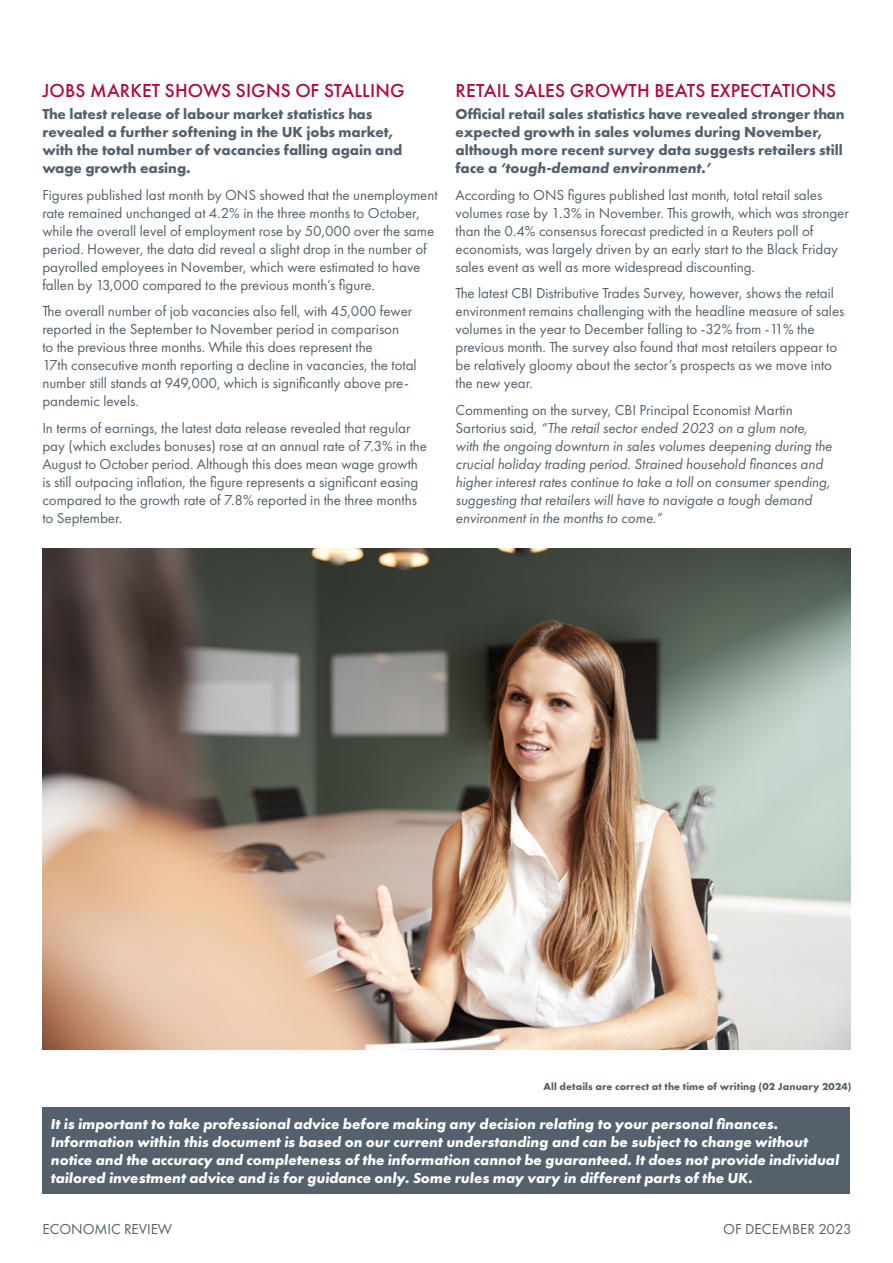
<style>
.page{position:relative;width:893px;height:1263px;background:#fff}
.page>*{position:absolute;margin:0;border:0;box-sizing:border-box;transform-origin:0 0}
.t1{font:500 19.5px "Futura PT";letter-spacing:.005em;color:#ae0a3b}
.t2{font:15px/18px "Futura PT";letter-spacing:-.005em;color:#54616c}
.t3{font:italic 700 15px/18px "Futura PT";letter-spacing:-.005em;color:#fff}
.t4{font:italic 15px/18px "Futura PT";letter-spacing:-.005em;color:#54616c}
.t5{font:700 15px/18px "Futura PT";letter-spacing:-.005em;color:#54616c}
.t6{font:700 10.5px "Futura PT";letter-spacing:.01em;color:#54616c}
.s1{font-style:italic}
.s2{font-style:normal}
</style>
<div class="page">
<div style="left:42px;top:1107px;width:808px;height:87px;background:#54616c"></div>
<img style="left:42px;top:549px;width:808px;height:500px">
<h1 class="t1" style="left:42px;top:79px;width:364px">JOBS MARKET SHOWS SIGNS OF STALLING</h1>
<p class="t5" style="left:42px;top:105px;width:362px">The latest release of labour market statistics has revealed a further softening in the UK jobs market, with the total number of vacancies falling again and wage growth easing.</p>
<p class="t2" style="left:42px;top:186px;width:397px">Figures published last month by ONS showed that the unemployment rate remained unchanged at 4.2% in the three months to October, while the overall level of employment rose by 50,000 over the same period. However, the data did reveal a slight drop in the number of payrolled employees in November, which were estimated to have fallen by 13,000 compared to the previous month’s figure.</p>
<p class="t2" style="left:42px;top:302px;width:376px">The overall number of job vacancies also fell, with 45,000 fewer reported in the September to November period in comparison<br>to the previous three months. While this does represent the<br>17th consecutive month reporting a decline in vacancies, the total number still stands at 949,000, which is significantly above pre&shy;pandemic levels.</p>
<p class="t2" style="left:42px;top:419px;width:386px">In terms of earnings, the latest data release revealed that regular pay (which excludes bonuses) rose at an annual rate of 7.3% in the August to October period. Although this does mean wage growth is still outpacing inflation, the figure represents a significant easing compared to the growth rate of 7.8% reported in the three months to September.</p>
<h1 class="t1" style="left:456px;top:79px;width:382px">RETAIL SALES GROWTH BEATS EXPECTATIONS</h1>
<p class="t5" style="left:455px;top:105px;width:391px">Official retail sales statistics have revealed stronger than expected growth in sales volumes during November, although more recent survey data suggests retailers still face a <span class="s1">‘tough-demand environment.’</span></p>
<p class="t2" style="left:455px;top:186px;width:395px">According to ONS figures published last month, total retail sales volumes rose by 1.3% in November. This growth, which was stronger than the 0.4% consensus forecast predicted in a Reuters poll of economists, was largely driven by an early start to the Black Friday sales event as well as more widespread discounting.</p>
<p class="t2" style="left:455px;top:284px;width:390px">The latest CBI Distributive Trades Survey, however, shows the retail environment remains challenging with the headline measure of sales volumes in the year to December falling to -32% from -11% the previous month. The survey also found that most retailers appear to be relatively gloomy about the sector’s prospects as we move into the new year.</p>
<p class="t4" style="left:455px;top:401px;width:378px"><span class="s2">Commenting on the survey, CBI Principal Economist Martin Sartorius said,</span> “The retail sector ended 2023 on a glum note, with the ongoing downturn in sales volumes deepening during the crucial holiday trading period. Strained household finances and higher interest rates continue to take a toll on consumer spending, suggesting that retailers will have to navigate a tough demand environment in the months to come.”</p>
<p class="t6" style="left:544px;top:1080px;width:309px">All details are correct at the time of writing (02 January 2024)</p>
<p class="t3" style="left:51px;top:1115px;width:790px">It is important to take professional advice before making any decision relating to your personal finances.<br>Information within this document is based on our current understanding and can be subject to change without notice and the accuracy and completeness of the information cannot be guaranteed. It does not provide individual tailored investment advice and is for guidance only. Some rules may vary in different parts of the UK.</p>
<p class="t2" style="left:43px;top:1220px;width:131px">ECONOMIC REVIEW</p>
<p class="t2" style="left:723px;top:1220px;width:130px">OF DECEMBER 2023</p>
</div>
